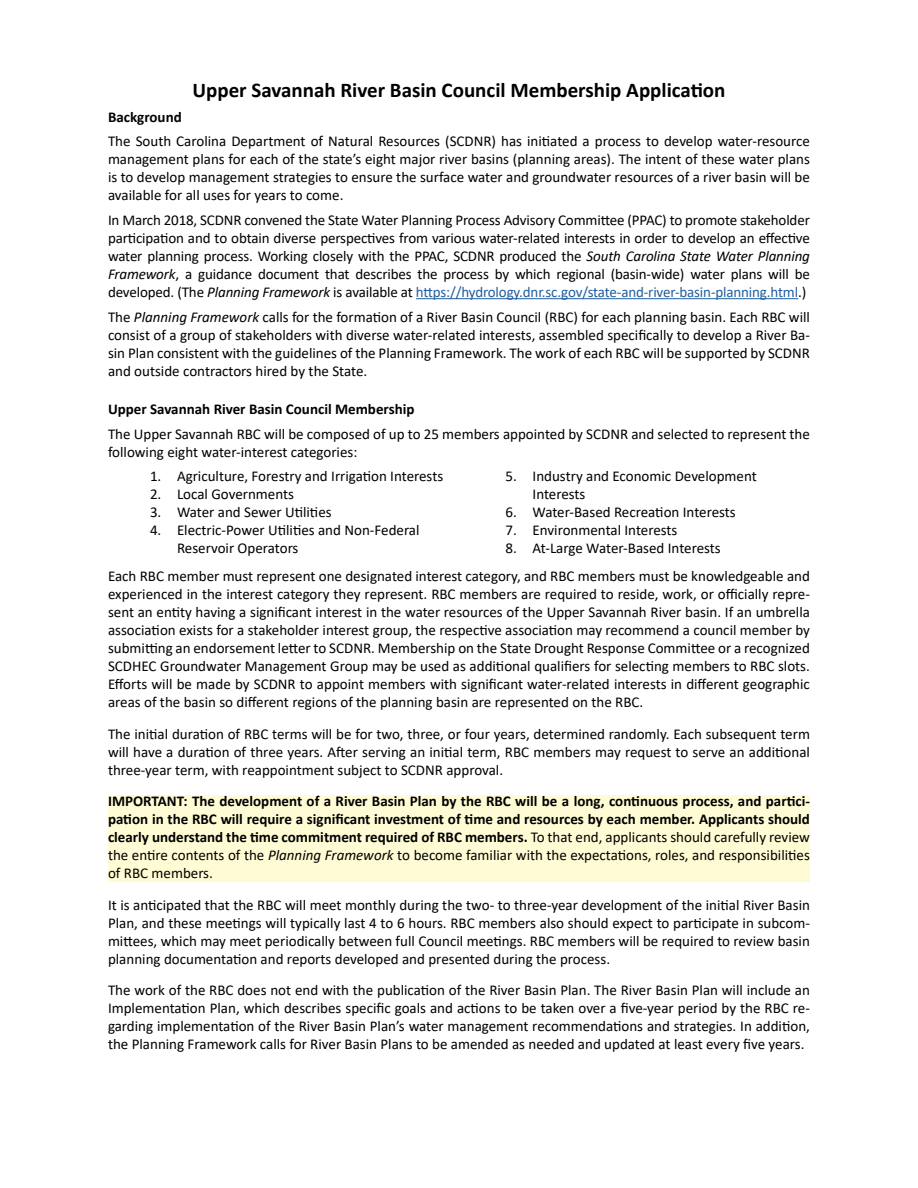
<style>
.page{position:relative;width:918px;height:1188px;background:#fff}
.page>*{position:absolute;margin:0;border:0;box-sizing:border-box;transform-origin:0 0}
.t1{font:700 21px "Calibri";color:#000}
.t2{font:15px/18px "Calibri";color:#000;text-align:justify}
.t3{font:700 15px/18px "Calibri";color:#000;text-align:justify}
.s1{font-style:italic}
.s2{color:#215e9e}
.s3{font-weight:400}
.s4{font-weight:400;font-style:italic}
</style>
<div class="page">
<hr style="left:416px;top:298px;width:382px;height:1px;background:#215e9e">
<div style="left:108px;top:795px;width:702px;height:87px;background:#fffcd5"></div>
<h1 class="t1" style="left:192px;top:75px;width:535px">Upper Savannah River Basin Council Membership Application</h1>
<p class="t3" style="left:108px;top:107px;width:75px">Background</p>
<p class="t2" style="left:108px;top:132px;width:704px">The South Carolina Department of Natural Resources (SCDNR) has initiated a process to develop water-resource management plans for each of the state’s eight major river basins (planning areas). The intent of these water plans is to develop management strategies to ensure the surface water and groundwater resources of a river basin will be available for all uses for years to come.</p>
<p class="t2" style="left:108px;top:211px;width:703px">In March 2018, SCDNR convened the State Water Planning Process Advisory Committee (PPAC) to promote stakeholder participation and to obtain diverse perspectives from various water-related interests in order to develop an effective water planning process. Working closely with the PPAC, SCDNR produced the <span class="s1">South Carolina State Water Planning Framework</span>, a guidance document that describes the process by which regional (basin-wide) water plans will be developed. (The <span class="s1">Planning Framework</span> is available at <span class="s2">https://hydrology.dnr.sc.gov/state-and-river-basin-planning.html</span>.)</p>
<p class="t2" style="left:108px;top:307px;width:703px">The <span class="s1">Planning Framework</span> calls for the formation of a River Basin Council (RBC) for each planning basin. Each RBC will consist of a group of stakeholders with diverse water-related interests, assembled specifically to develop a River Ba&shy;sin Plan consistent with the guidelines of the Planning Framework. The work of each RBC will be supported by SCDNR and outside contractors hired by the State.</p>
<p class="t3" style="left:108px;top:400px;width:308px">Upper Savannah River Basin Council Membership</p>
<p class="t2" style="left:108px;top:424px;width:704px">The Upper Savannah RBC will be composed of up to 25 members appointed by SCDNR and selected to represent the following eight water-interest categories:</p>
<p class="t2" style="left:150px;top:466px;width:295px">1. Agriculture, Forestry and Irrigation Interests</p>
<p class="t2" style="left:150px;top:484px;width:146px">2. Local Governments</p>
<p class="t2" style="left:150px;top:502px;width:183px">3. Water and Sewer Utilities</p>
<p class="t2" style="left:177px;top:520px;width:244px;text-indent:-27px">4. Electric-Power Utilities and Non-Federal<br>Reservoir Operators</p>
<p class="t2" style="left:533px;top:466px;width:226px;text-indent:-27px">5. Industry and Economic Development<br>Interests</p>
<p class="t2" style="left:506px;top:502px;width:232px">6. Water-Based Recreation Interests</p>
<p class="t2" style="left:506px;top:520px;width:173px">7. Environmental Interests</p>
<p class="t2" style="left:108px;top:533px;width:703px;line-height:28.5px;text-indent:398px">8. At-Large Water-Based Interests<br>Each RBC member must represent one designated interest category, and RBC members must be knowledgeable and</p>
<p class="t2" style="left:108px;top:585px;width:704px">experienced in the interest category they represent. RBC members are required to reside, work, or officially repre&shy;sent an entity having a significant interest in the water resources of the Upper Savannah River basin. If an umbrella association exists for a stakeholder interest group, the respective association may recommend a council member by submitting an endorsement letter to SCDNR. Membership on the State Drought Response Committee or a recognized SCDHEC Groundwater Management Group may be used as additional qualifiers for selecting members to RBC slots.<br>Efforts will be made by SCDNR to appoint members with significant water-related interests in different geographic areas of the basin so different regions of the planning basin are represented on the RBC.</p>
<p class="t2" style="left:108px;top:724px;width:704px">The initial duration of RBC terms will be for two, three, or four years, determined randomly. Each subsequent term will have a duration of three years. After serving an initial term, RBC members may request to serve an additional three-year term, with reappointment subject to SCDNR approval.</p>
<p class="t3" style="left:108px;top:792px;width:704px">IMPORTANT: The development of a River Basin Plan by the RBC will be a long, continuous process, and partici&shy;pation in the RBC will require a significant investment of time and resources by each member. Applicants should clearly understand the time commitment required of RBC members. <span class="s3">To that end, applicants should carefully review the entire contents of the</span> <span class="s4">Planning Framework</span> <span class="s3">to become familiar with the expectations, roles, and responsibilities of RBC members.</span></p>
<p class="t2" style="left:108px;top:895px;width:704px">It is anticipated that the RBC will meet monthly during the two- to three-year development of the initial River Basin Plan, and these meetings will typically last 4 to 6 hours. RBC members also should expect to participate in subcom&shy;mittees, which may meet periodically between full Council meetings. RBC members will be required to review basin planning documentation and reports developed and presented during the process.</p>
<p class="t2" style="left:108px;top:981px;width:704px">The work of the RBC does not end with the publication of the River Basin Plan. The River Basin Plan will include an Implementation Plan, which describes specific goals and actions to be taken over a five-year period by the RBC re&shy;garding implementation of the River Basin Plan’s water management recommendations and strategies. In addition, the Planning Framework calls for River Basin Plans to be amended as needed and updated at least every five years.</p>
</div>
